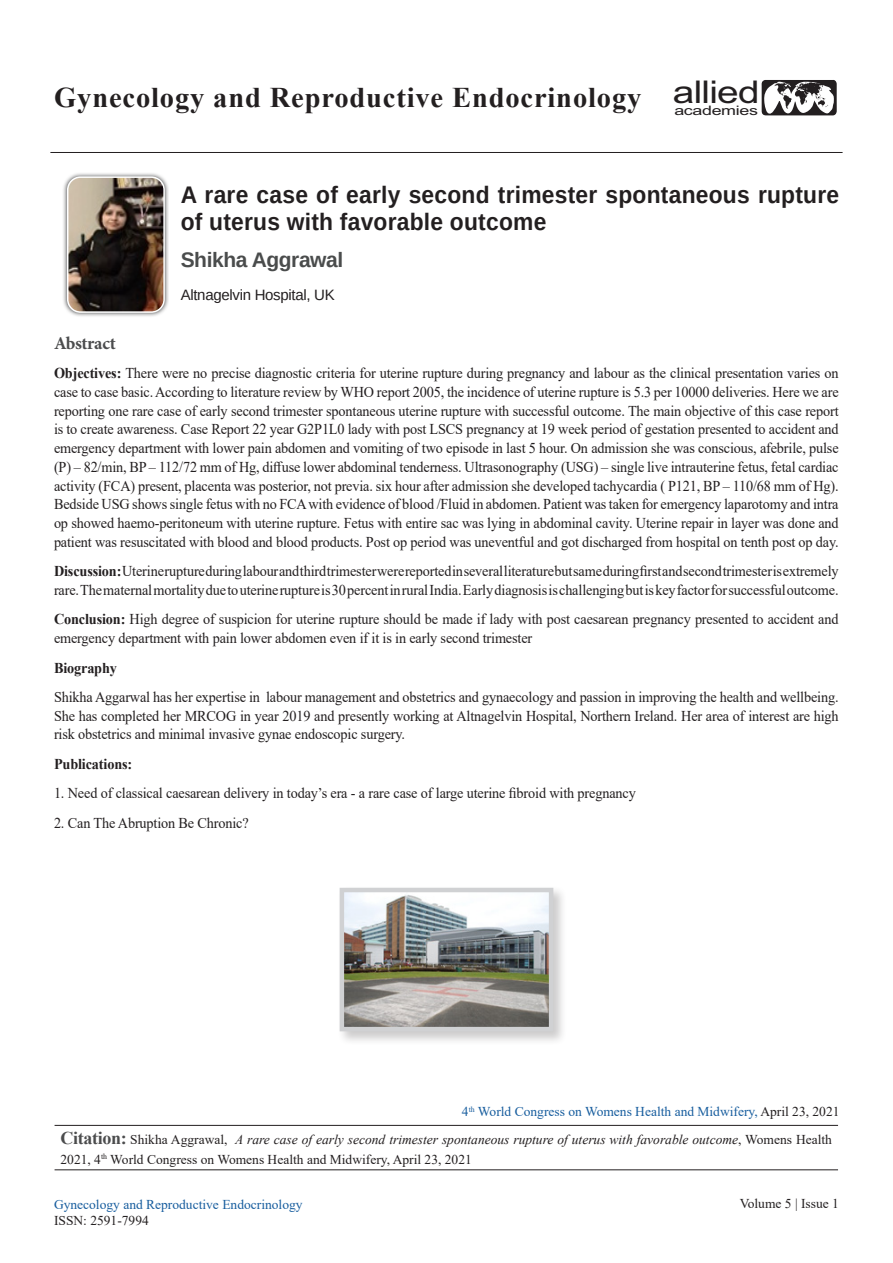
<style>
.page{position:relative;width:893px;height:1263px;background:#fff}
.page>*{position:absolute;margin:0;border:0;box-sizing:border-box;transform-origin:0 0}
.t1{font:31.35px "Arial";letter-spacing:-.02em;color:#231f20;scale:1.24 1}
.t2{font:700 28.5px "Times New Roman";letter-spacing:.03em;color:#231f20}
.t3{font:700 24px/27px "Arimo";letter-spacing:.01em;color:#231f20;scale:.95 1}
.t4{font:700 21px "Arimo";letter-spacing:-.02em;color:#4a4c4c}
.t5{font:700 18px "Minion Pro";letter-spacing:-.02em;color:#4b4c4d}
.t6{font:15px/18.8px "Times New Roman";letter-spacing:-.01em;color:#231f20;text-align:justify;scale:.95 1}
.t7{font:700 15px "Times New Roman";letter-spacing:-.01em;color:#231f20;scale:.95 1}
.t8{font:15px "Arimo";letter-spacing:-.02em;color:#231f20}
.t9{font:13.5px/20.2px "Times New Roman";color:#231f20}
.t10{font:13.5px "Times New Roman";color:#175d9e}
.t11{font:13.05px "Arial";letter-spacing:-.02em;color:#231f20;scale:1.36 1}
.s1{font-weight:700}
.s2{color:#231f20}
.s3{font-weight:700;font-size:18px;color:#4b4c4d}
.s4{font-style:italic}
</style>
<div class="page">
<hr style="left:50px;top:152px;width:793px;height:1px;background:#231f20">
<hr style="left:55px;top:1125px;width:783px;height:1px;background:#231f20">
<hr style="left:55px;top:1169px;width:783px;height:1px;background:#231f20">
<svg style="left:63px;top:173px;width:106px;height:143px"></svg>
<img style="left:68px;top:177px;width:96px;height:135px">
<div style="left:67px;top:176px;width:98px;height:137px;border:2px solid #fff;border-radius:13px"></div>
<svg style="left:761px;top:80px;width:76px;height:35px"></svg>
<div style="left:337px;top:885px;width:230px;height:160px;background:#231f20;opacity:.23"></div>
<img style="left:345px;top:893px;width:203px;height:133px">
<div style="left:340px;top:888px;width:213px;height:143px;border:4px solid #d0d1d3"></div>
<p class="t2" style="left:54px;top:77px;width:589px">Gynecology and Reproductive Endocrinology</p>
<p class="t1" style="left:673px;top:71px;width:71px">allied</p>
<p class="t11" style="left:674px;top:102px;width:63px">academies</p>
<p class="t3" style="left:181px;top:181px;width:695px">A rare case of early second trimester spontaneous rupture of uterus with favorable outcome</p>
<p class="t4" style="left:181px;top:246px;width:164px">Shikha Aggrawal</p>
<p class="t8" style="left:181px;top:285px;width:155px">Altnagelvin Hospital, UK</p>
<p class="t5" style="left:54px;top:330px;width:63px">Abstract</p>
<p class="t6" style="left:54px;top:363px;width:827px"><span class="s1">Objectives:</span> There were no precise diagnostic criteria for uterine rupture during pregnancy and labour as the clinical presentation varies on case to case basic. According to literature review by WHO report 2005, the incidence of uterine rupture is 5.3 per 10000 deliveries. Here we are reporting one rare case of early second trimester spontaneous uterine rupture with successful outcome. The main objective of this case report is to create awareness. Case Report 22 year G2P1L0 lady with post LSCS pregnancy at 19 week period of gestation presented to accident and emergency department with lower pain abdomen and vomiting of two episode in last 5 hour. On admission she was conscious, afebrile, pulse (P) – 82/min, BP – 112/72 mm of Hg, diffuse lower abdominal tenderness. Ultrasonography (USG) – single live intrauterine fetus, fetal cardiac activity (FCA) present, placenta was posterior, not previa. six hour after admission she developed tachycardia ( P121, BP – 110/68 mm of Hg).<br>Bedside USG shows single fetus with no FCA with evidence of blood /Fluid in abdomen. Patient was taken for emergency laparotomy and intra op showed haemo-peritoneum with uterine rupture. Fetus with entire sac was lying in abdominal cavity. Uterine repair in layer was done and patient was resuscitated with blood and blood products. Post op period was uneventful and got discharged from hospital on tenth post op day.</p>
<p class="t6" style="left:54px;top:561px;width:827px"><span class="s1">Discussion:</span> Uterine rupture during labour and third trimester were reported in several literature but same during first and second trimester is extremely rare. The maternal mortality due to uterine rupture is 30 percent in rural India. Early diagnosis is challenging but is key factor for successful outcome.</p>
<p class="t6" style="left:54px;top:609px;width:827px"><span class="s1">Conclusion:</span> High degree of suspicion for uterine rupture should be made if lady with post caesarean pregnancy presented to accident and emergency department with pain lower abdomen even if it is in early second trimester</p>
<p class="t7" style="left:54px;top:657px;width:68px">Biography</p>
<p class="t6" style="left:54px;top:687px;width:827px">Shikha Aggarwal has her expertise in labour management and obstetrics and gynaecology and passion in improving the health and wellbeing.<br>She has completed her MRCOG in year 2019 and presently working at Altnagelvin Hospital, Northern Ireland. Her area of interest are high risk obstetrics and minimal invasive gynae endoscopic surgery.</p>
<p class="t7" style="left:54px;top:753px;width:84px">Publications:</p>
<p class="t6" style="left:54px;top:783px;width:614px">1. Need of classical caesarean delivery in today’s era - a rare case of large uterine fibroid with pregnancy</p>
<p class="t6" style="left:54px;top:813px;width:207px">2. Can The Abruption Be Chronic?</p>
<p class="t10" style="left:462px;top:1102px;width:379px">4<sup>th</sup> World Congress on Womens Health and Midwifery, <span class="s2">April 23, 2021</span></p>
<p class="t9" style="left:61px;top:1128px;width:773px"><span class="s3">Citation:</span> Shikha Aggrawal, <span class="s4">A rare case of early second trimester spontaneous rupture of uterus with favorable outcome</span>, Womens Health<br>2021, 4<sup>th</sup> World Congress on Womens Health and Midwifery, April 23, 2021</p>
<p class="t10" style="left:54px;top:1194px;width:250px">Gynecology and Reproductive Endocrinology</p>
<p class="t9" style="left:54px;top:1210px;width:96px">ISSN: 2591-7994</p>
<p class="t9" style="left:740px;top:1193px;width:101px">Volume 5 | Issue 1</p>
</div>
